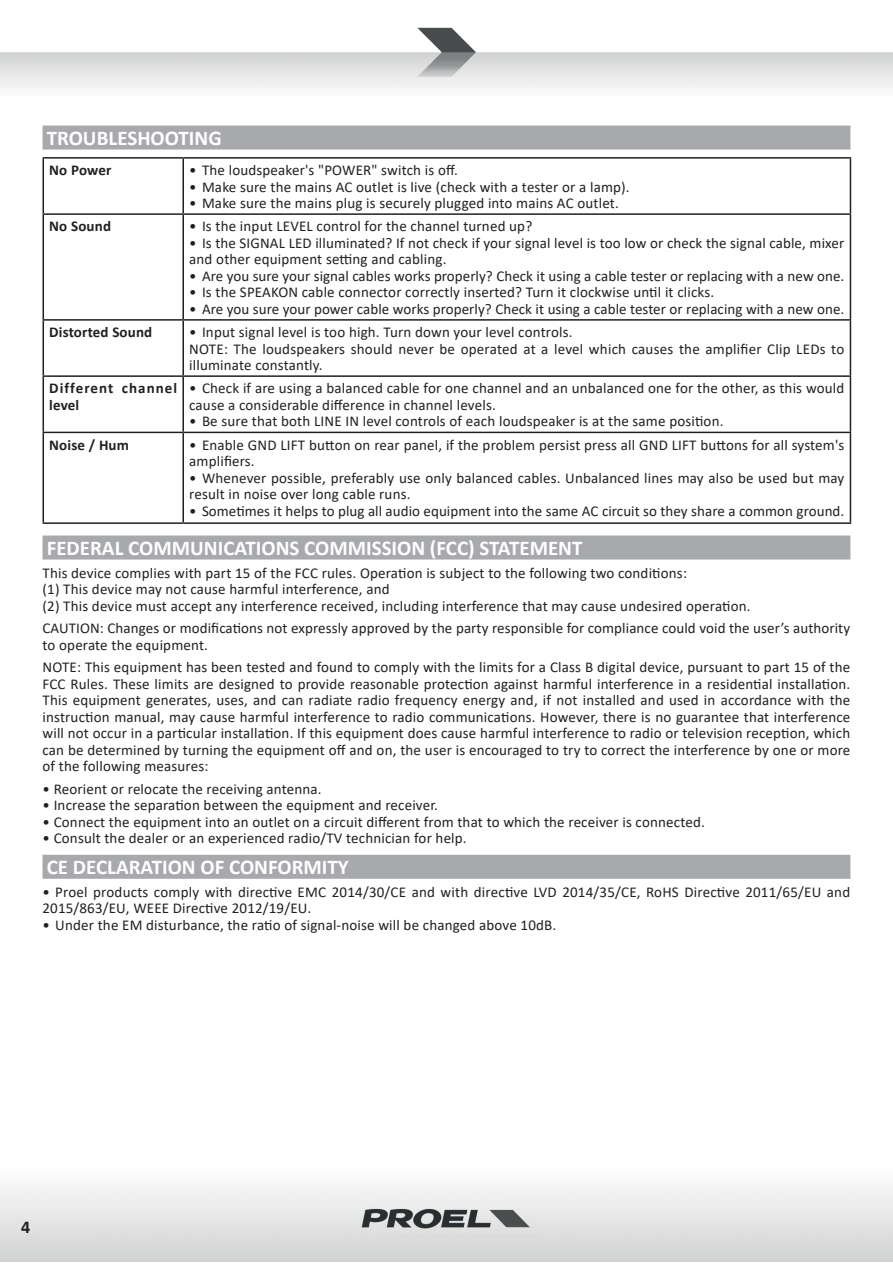
<style>
.page{position:relative;width:893px;height:1263px;background:#fff}
.page>*{position:absolute;margin:0;border:0;box-sizing:border-box;transform-origin:0 0}
.t1{font:700 21px "Calibri";color:#fff}
.t2{font:700 18px "Calibri";color:#231f20}
.t3{font:15px/16.5px "Calibri";letter-spacing:.01em;color:#231f20}
.t4{font:700 15px "Calibri";letter-spacing:.01em;color:#231f20}
.t5{font:700 15px/16.5px "Calibri";letter-spacing:.07em;color:#231f20}
</style>
<div class="page">
<img style="left:0;top:1187px;width:893px;height:74px">
<img style="left:0;top:27px;width:893px;height:61px">
<div style="left:43px;top:126px;width:807px;height:24px;background:#a8a9ad"></div>
<div style="left:43px;top:535px;width:807px;height:24px;background:#a8a9ad"></div>
<div style="left:43px;top:855px;width:807px;height:24px;background:#a8a9ad"></div>
<hr style="left:43px;top:157px;width:140px;height:2px;background:#231f20">
<hr style="left:43px;top:159px;width:1px;height:54px;background:#231f20">
<hr style="left:183px;top:157px;width:668px;height:2px;background:#231f20">
<hr style="left:182px;top:159px;width:2px;height:54px;background:#231f20">
<hr style="left:850px;top:159px;width:1px;height:54px;background:#231f20">
<hr style="left:43px;top:213px;width:140px;height:2px;background:#231f20">
<hr style="left:43px;top:215px;width:1px;height:104px;background:#231f20">
<hr style="left:183px;top:213px;width:668px;height:2px;background:#231f20">
<hr style="left:182px;top:215px;width:2px;height:104px;background:#231f20">
<hr style="left:850px;top:215px;width:1px;height:104px;background:#231f20">
<hr style="left:43px;top:319px;width:140px;height:2px;background:#231f20">
<hr style="left:43px;top:321px;width:1px;height:54px;background:#231f20">
<hr style="left:183px;top:319px;width:668px;height:2px;background:#231f20">
<hr style="left:182px;top:321px;width:2px;height:54px;background:#231f20">
<hr style="left:850px;top:321px;width:1px;height:54px;background:#231f20">
<hr style="left:43px;top:375px;width:140px;height:2px;background:#231f20">
<hr style="left:43px;top:377px;width:1px;height:55px;background:#231f20">
<hr style="left:183px;top:375px;width:668px;height:2px;background:#231f20">
<hr style="left:182px;top:377px;width:2px;height:55px;background:#231f20">
<hr style="left:850px;top:377px;width:1px;height:55px;background:#231f20">
<hr style="left:43px;top:432px;width:140px;height:1px;background:#231f20">
<hr style="left:43px;top:433px;width:1px;height:89px;background:#231f20">
<hr style="left:183px;top:432px;width:668px;height:1px;background:#231f20">
<hr style="left:182px;top:433px;width:2px;height:89px;background:#231f20">
<hr style="left:850px;top:433px;width:1px;height:89px;background:#231f20">
<hr style="left:43px;top:522px;width:140px;height:2px;background:#231f20">
<hr style="left:183px;top:522px;width:668px;height:2px;background:#231f20">
<h1 class="t1" style="left:47px;top:123px;width:176px">TROUBLESHOOTING</h1>
<p class="t4" style="left:49px;top:160px;width:64px">No Power</p>
<p class="t3" style="left:189px;top:161px;width:270px">• The loudspeaker's "POWER" switch is off.</p>
<p class="t3" style="left:189px;top:178px;width:442px">• Make sure the mains AC outlet is live (check with a tester or a lamp).</p>
<p class="t3" style="left:189px;top:194px;width:431px">• Make sure the mains plug is securely plugged into mains AC outlet.</p>
<p class="t4" style="left:49px;top:216px;width:63px">No Sound</p>
<p class="t3" style="left:189px;top:218px;width:345px">• Is the input LEVEL control for the channel turned up?</p>
<p class="t3" style="left:189px;top:234px;width:656px">• Is the SIGNAL LED illuminated? If not check if your signal level is too low or check the signal cable, mixer and other equipment setting and cabling.</p>
<p class="t3" style="left:189px;top:267px;width:657px">• Are you sure your signal cables works properly? Check it using a cable tester or replacing with a new one.</p>
<p class="t3" style="left:189px;top:284px;width:526px">• Is the SPEAKON cable connector correctly inserted? Turn it clockwise until it clicks.</p>
<p class="t3" style="left:189px;top:300px;width:657px">• Are you sure your power cable works properly? Check it using a cable tester or replacing with a new one.</p>
<p class="t4" style="left:49px;top:322px;width:105px">Distorted Sound</p>
<p class="t3" style="left:189px;top:323px;width:657px">• Input signal level is too high. Turn down your level controls.<br>NOTE: The loudspeakers should never be operated at a level which causes the amplifier Clip LEDs to illuminate constantly.</p>
<p class="t5" style="left:49px;top:380px;width:129px">Different channel level</p>
<p class="t3" style="left:189px;top:380px;width:657px">• Check if are using a balanced cable for one channel and an unbalanced one for the other, as this would cause a considerable difference in channel levels.</p>
<p class="t3" style="left:189px;top:413px;width:536px">• Be sure that both LINE IN level controls of each loudspeaker is at the same position.</p>
<p class="t4" style="left:49px;top:434px;width:81px">Noise / Hum</p>
<p class="t3" style="left:189px;top:436px;width:657px">• Enable GND LIFT button on rear panel, if the problem persist press all GND LIFT buttons for all system's amplifiers.</p>
<p class="t3" style="left:189px;top:469px;width:657px">• Whenever possible, preferably use only balanced cables. Unbalanced lines may also be used but may result in noise over long cable runs.</p>
<p class="t3" style="left:189px;top:502px;width:656px">• Sometimes it helps to plug all audio equipment into the same AC circuit so they share a common ground.</p>
<h1 class="t1" style="left:47px;top:533px;width:537px">FEDERAL COMMUNICATIONS COMMISSION (FCC) STATEMENT</h1>
<p class="t3" style="left:43px;top:564px;width:710px">This device complies with part 15 of the FCC rules. Operation is subject to the following two conditions:<br>(1) This device may not cause harmful interference, and<br>(2) This device must accept any interference received, including interference that may cause undesired operation.</p>
<p class="t3" style="left:43px;top:619px;width:809px">CAUTION: Changes or modifications not expressly approved by the party responsible for compliance could void the user’s authority to operate the equipment.</p>
<p class="t3" style="left:43px;top:658px;width:809px;text-align:justify">NOTE: This equipment has been tested and found to comply with the limits for a Class B digital device, pursuant to part 15 of the FCC Rules. These limits are designed to provide reasonable protection against harmful interference in a residential installation.<br>This equipment generates, uses, and can radiate radio frequency energy and, if not installed and used in accordance with the instruction manual, may cause harmful interference to radio communications. However, there is no guarantee that interference will not occur in a particular installation. If this equipment does cause harmful interference to radio or television reception, which can be determined by turning the equipment off and on, the user is encouraged to try to correct the interference by one or more of the following measures:</p>
<p class="t3" style="left:43px;top:780px;width:281px">• Reorient or relocate the receiving antenna.</p>
<p class="t3" style="left:43px;top:796px;width:397px">• Increase the separation between the equipment and receiver.</p>
<p class="t3" style="left:43px;top:813px;width:664px">• Connect the equipment into an outlet on a circuit different from that to which the receiver is connected.</p>
<p class="t3" style="left:43px;top:829px;width:426px">• Consult the dealer or an experienced radio/TV technician for help.</p>
<h1 class="t1" style="left:47px;top:852px;width:304px">CE DECLARATION OF CONFORMITY</h1>
<p class="t3" style="left:43px;top:883px;width:809px">• Proel products comply with directive EMC 2014/30/CE and with directive LVD 2014/35/CE, RoHS Directive 2011/65/EU and<br>2015/863/EU, WEEE Directive 2012/19/EU.</p>
<p class="t3" style="left:43px;top:916px;width:515px">• Under the EM disturbance, the ratio of signal-noise will be changed above 10dB.</p>
<p class="t2" style="left:21px;top:1214px;width:11px">4</p>
</div>
